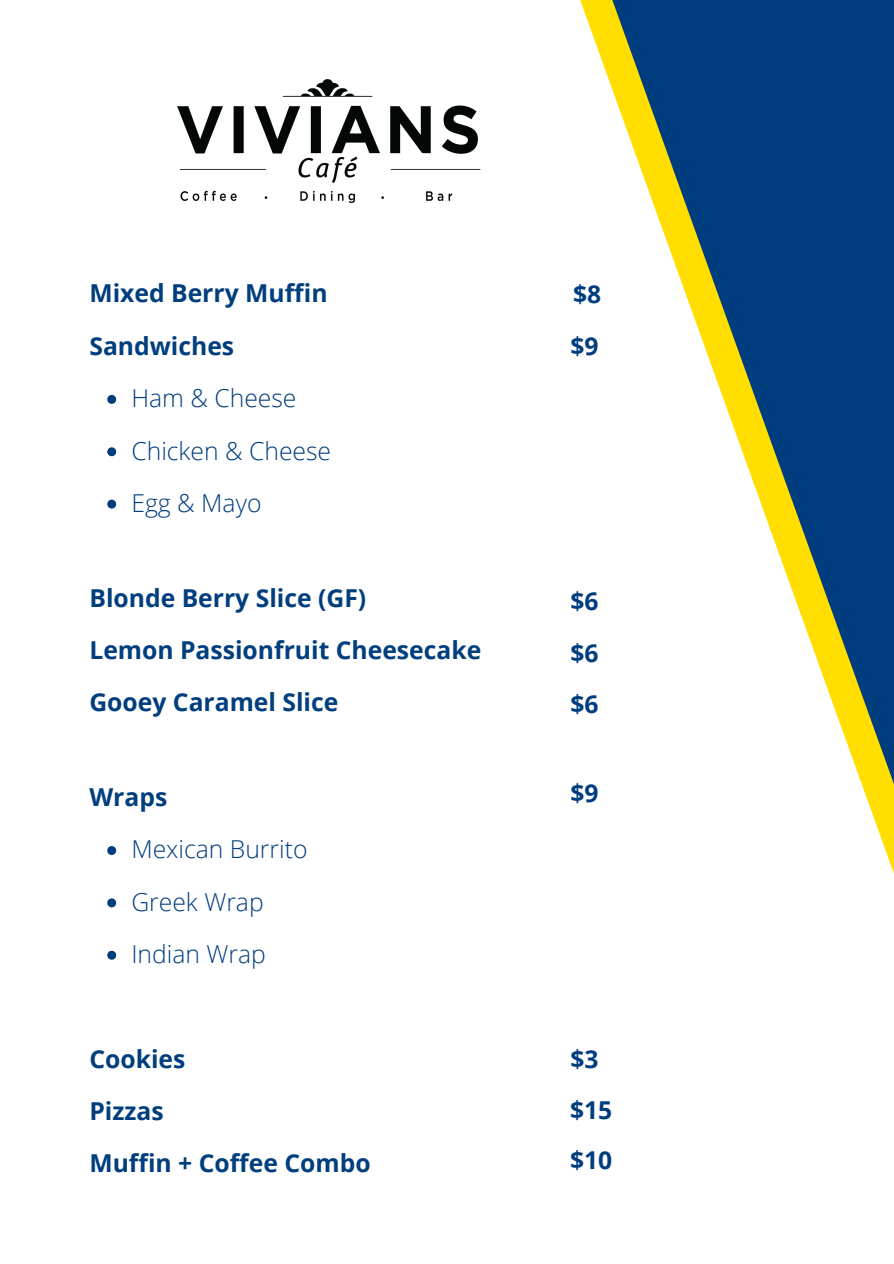
<style>
.page{position:relative;width:894px;height:1264px;background:#fff}
.page>*{position:absolute;margin:0;border:0;box-sizing:border-box;transform-origin:0 0}
.t1{font:700 24.75px/52.3px "Open Sans";color:#003e7e}
.t2{font:300 24.75px/52.3px "Open Sans";color:#003d7e}
.t3{font:700 24.6px/51.6px "Open Sans";color:#003d7e}
</style>
<div class="page">
<svg style="left:580px;top:0;width:32px;height:89px"></svg>
<svg style="left:612px;top:0;width:281px;height:871px"></svg>
<img style="left:177px;top:79px;width:304px;height:124px">
<svg style="left:107px;top:395px;width:9px;height:9px"></svg>
<svg style="left:107px;top:447px;width:9px;height:9px"></svg>
<svg style="left:107px;top:499px;width:9px;height:9px"></svg>
<svg style="left:107px;top:846px;width:9px;height:9px"></svg>
<svg style="left:107px;top:898px;width:9px;height:9px"></svg>
<svg style="left:107px;top:950px;width:9px;height:9px"></svg>
<p class="t1" style="left:89px;top:267px;width:239px">Mixed Berry Muffin<br>Sandwiches</p>
<p class="t2" style="left:131px;top:371px;width:201px">Ham &amp; Cheese<br>Chicken &amp; Cheese<br>Egg &amp; Mayo</p>
<p class="t1" style="left:89px;top:571px;width:393px">Blonde Berry Slice (GF)<br>Lemon Passionfruit Cheesecake<br>Gooey Caramel Slice</p>
<p class="t1" style="left:89px;top:770px;width:79px">Wraps</p>
<p class="t2" style="left:131px;top:822px;width:177px">Mexican Burrito<br>Greek Wrap<br>Indian Wrap</p>
<p class="t1" style="left:89px;top:1031px;width:282px">Cookies<br>Pizzas<br>Muffin + Coffee Combo</p>
<p class="t3" style="left:570px;top:268px;width:32px">$8 $9</p>
<p class="t3" style="left:570px;top:574px;width:30px;text-align:justify">$6 $6 $6</p>
<p class="t3" style="left:570px;top:767px;width:30px">$9</p>
<p class="t3" style="left:570px;top:1032px;width:44px">$3 $15</p>
<p class="t3" style="left:570px;top:1133px;width:44px">$10</p>
</div>
